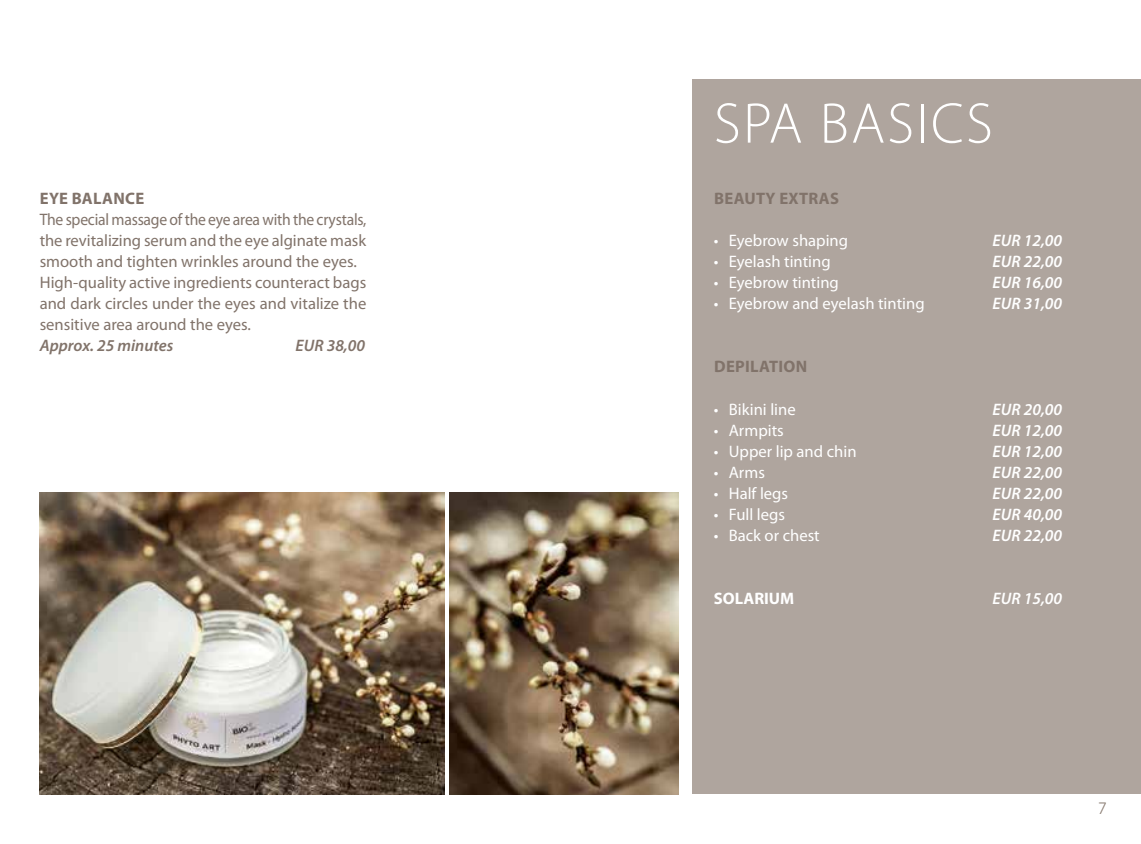
<style>
.page{position:relative;width:1141px;height:844px;background:#fff}
.page>*{position:absolute;margin:0;border:0;box-sizing:border-box;transform-origin:0 0}
.t1{font:300 57.75px "Myriad Pro";letter-spacing:.04em;color:#fff}
.t2{font:300 17.5px "Myriad Pro";color:#a39890}
.t3{font:16.62px/21px "Myriad Pro";color:#81736a;scale:.94 1}
.t4{font:16.62px "Myriad Pro";color:#fff}
.t5{font:italic 600 16.62px "Myriad Pro";color:#fff}
.t6{font:700 16.62px "Myriad Pro";letter-spacing:.02em;color:#81736a}
.t7{font:italic 600 16.62px "Myriad Pro";color:#81736a}
.t8{font:700 16.62px "Myriad Pro";color:#fff}
</style>
<div class="page">
<img style="left:40px;top:492px;width:405px;height:302px">
<img style="left:450px;top:492px;width:228px;height:302px">
<div style="left:693px;top:79px;width:448px;height:715px;background:#afa59e"></div>
<p class="t6" style="left:40px;top:188px;width:106px">EYE BALANCE</p>
<p class="t3" style="left:40px;top:209px;width:349px">The special massage of the eye area with the crystals, the revitalizing serum and the eye alginate mask smooth and tighten wrinkles around the eyes.<br>High-quality active ingredients counteract bags and dark circles under the eyes and vitalize the sensitive area around the eyes.</p>
<p class="t7" style="left:40px;top:335px;width:135px">Approx. 25 minutes</p>
<p class="t7" style="left:296px;top:335px;width:71px">EUR 38,00</p>
<h1 class="t1" style="left:714px;top:89px;width:280px">SPA BASICS</h1>
<p class="t6" style="left:714px;top:188px;width:127px">BEAUTY EXTRAS</p>
<p class="t4" style="left:714px;top:230px;width:136px">• Eyebrow shaping</p>
<p class="t5" style="left:993px;top:230px;width:71px">EUR 12,00</p>
<p class="t4" style="left:714px;top:251px;width:118px">• Eyelash tinting</p>
<p class="t5" style="left:993px;top:251px;width:71px">EUR 22,00</p>
<p class="t4" style="left:714px;top:272px;width:126px">• Eyebrow tinting</p>
<p class="t5" style="left:993px;top:272px;width:71px">EUR 16,00</p>
<p class="t4" style="left:714px;top:293px;width:212px">• Eyebrow and eyelash tinting</p>
<p class="t5" style="left:993px;top:293px;width:71px">EUR 31,00</p>
<p class="t6" style="left:714px;top:356px;width:95px">DEPILATION</p>
<p class="t4" style="left:714px;top:398px;width:83px">• Bikini line</p>
<p class="t5" style="left:993px;top:398px;width:71px">EUR 20,00</p>
<p class="t4" style="left:714px;top:419px;width:71px">• Armpits</p>
<p class="t5" style="left:993px;top:419px;width:71px">EUR 12,00</p>
<p class="t4" style="left:714px;top:440px;width:144px">• Upper lip and chin</p>
<p class="t5" style="left:993px;top:440px;width:71px">EUR 12,00</p>
<p class="t4" style="left:714px;top:461px;width:52px">• Arms</p>
<p class="t5" style="left:993px;top:461px;width:71px">EUR 22,00</p>
<p class="t4" style="left:714px;top:482px;width:76px">• Half legs</p>
<p class="t5" style="left:993px;top:482px;width:71px">EUR 22,00</p>
<p class="t4" style="left:714px;top:503px;width:73px">• Full legs</p>
<p class="t5" style="left:993px;top:503px;width:71px">EUR 40,00</p>
<p class="t4" style="left:714px;top:524px;width:107px">• Back or chest</p>
<p class="t5" style="left:993px;top:524px;width:71px">EUR 22,00</p>
<p class="t8" style="left:714px;top:587px;width:82px">SOLARIUM</p>
<p class="t5" style="left:993px;top:587px;width:71px">EUR 15,00</p>
<p class="t2" style="left:1098px;top:797px;width:10px">7</p>
</div>
